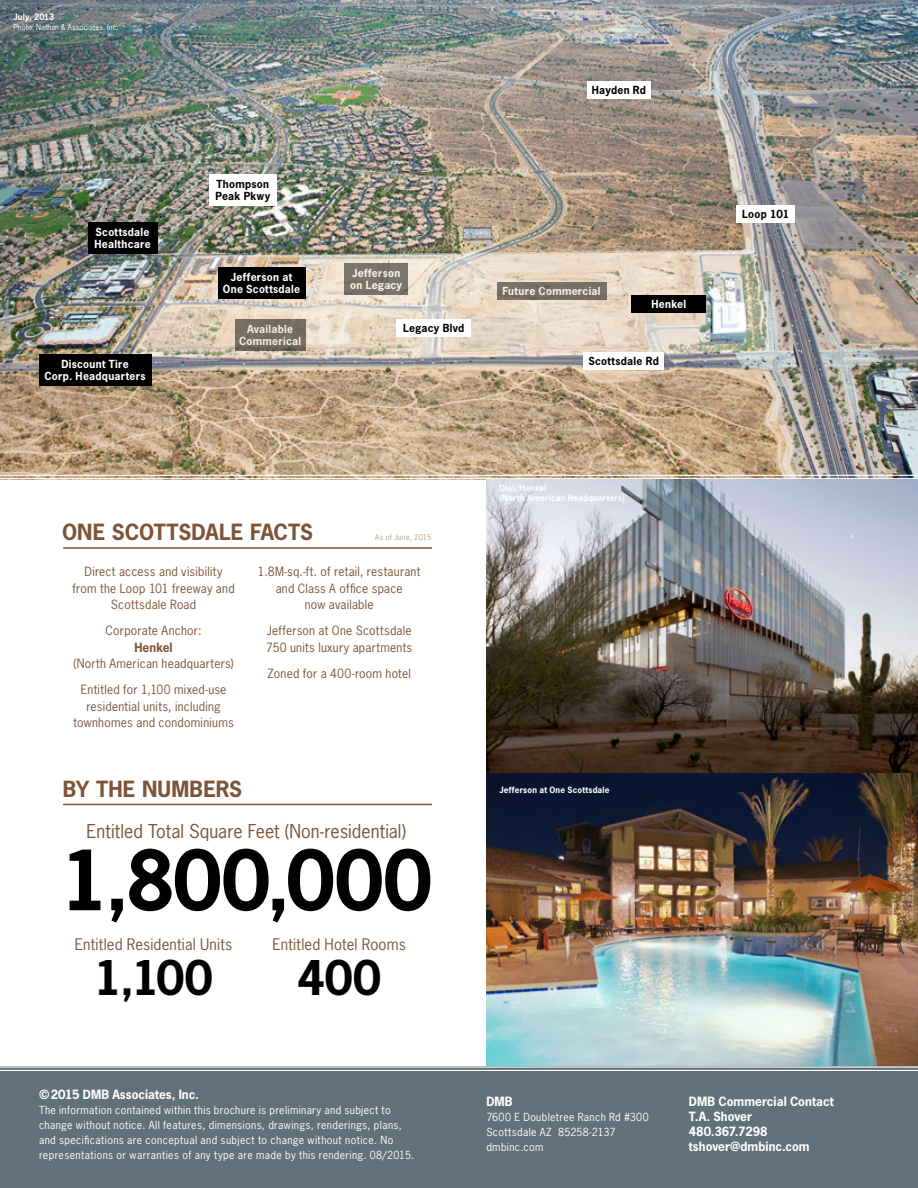
<style>
.page{position:relative;width:918px;height:1188px;background:#fff}
.page>*{position:absolute;margin:0;border:0;box-sizing:border-box;transform-origin:0 0}
.t1{font:700 78px "News Gothic Std";color:#010101}
.t2{font:700 45px "News Gothic Std";color:#010101}
.t3{font:700 21px "News Gothic Std";color:#7e5439}
.t4{font:18px "News Gothic Std";color:#7e5439}
.t5{font:15px "News Gothic Std";letter-spacing:.01em;color:#7e5439}
.t6{font:12px/16.5px "News Gothic Std";letter-spacing:.02em;color:#7e5439;text-align:center}
.t7{font:700 12px "News Gothic Std";color:#fff}
.t8{font:10.5px/15px "News Gothic Std";letter-spacing:.035em;color:#fff}
.t9{font:700 10.5px/12px "News Gothic Std";letter-spacing:.025em;color:#fff}
.t10{font:700 10.5px "News Gothic Std";letter-spacing:.025em;color:#010101}
.t11{font:700 8.25px "News Gothic Std";letter-spacing:.02em;color:#fff}
.t12{font:7.5px "News Gothic Std";letter-spacing:.015em;color:#fff}
.t13{font:7.5px "News Gothic Std";letter-spacing:.04em;color:#bc9d85}
.s1{font-weight:700}
</style>
<div class="page">
<img style="left:486px;top:479px;width:432px;height:294px">
<img style="left:486px;top:773px;width:432px;height:293px">
<img style="left:0;top:0;width:918px;height:478px">
<div style="left:0;top:1066px;width:918px;height:122px;background:#627179"></div>
<hr style="left:0;top:1070px;width:918px;height:1px;background:#fff">
<hr style="left:0;top:1066px;width:918px;height:2px;background:#fff">
<hr style="left:63px;top:804px;width:369px;height:1px;background:#7e5439">
<hr style="left:63px;top:547px;width:369px;height:2px;background:#7e5439">
<div style="left:632px;top:295px;width:74px;height:17px;background:#010101"></div>
<div style="left:88px;top:223px;width:69px;height:31px;background:#010101"></div>
<svg style="left:497px;top:283px;width:109px;height:17px;background:#766e64"></svg>
<div style="left:218px;top:267px;width:87px;height:31px;background:#010101"></div>
<div style="left:39px;top:354px;width:112px;height:31px;background:#010101"></div>
<svg style="left:345px;top:263px;width:63px;height:31px;background:#79736a"></svg>
<div style="left:587px;top:81px;width:64px;height:18px;background:#fff"></div>
<div style="left:583px;top:352px;width:81px;height:18px;background:#fff"></div>
<div style="left:209px;top:174px;width:68px;height:31px;background:#fff"></div>
<div style="left:397px;top:319px;width:74px;height:18px;background:#fff"></div>
<div style="left:737px;top:205px;width:58px;height:18px;background:#fff"></div>
<hr style="left:0;top:475px;width:918px;height:1px;background:#fff">
<div style="left:235px;top:319px;width:70px;height:31px;background:#756c60"></div>
<p class="t11" style="left:14px;top:11px;width:42px">July, 2013</p>
<p class="t12" style="left:14px;top:22px;width:107px">Photo: Nathan &amp; Associates, Inc.</p>
<p class="t9" style="left:95px;top:226px;width:58px">Scottsdale<br>Healthcare</p>
<p class="t9" style="left:61px;top:358px;width:69px">Discount Tire</p>
<p class="t9" style="left:44px;top:370px;width:103px">Corp. Headquarters</p>
<p class="t10" style="left:217px;top:177px;width:54px">Thompson</p>
<p class="t10" style="left:215px;top:189px;width:56px">Peak Pkwy</p>
<p class="t9" style="left:223px;top:271px;width:79px;text-align:center">Jefferson at<br>One Scottsdale</p>
<p class="t9" style="left:239px;top:323px;width:64px;text-align:center">Available<br>Commerical</p>
<p class="t10" style="left:592px;top:83px;width:56px">Hayden Rd</p>
<p class="t9" style="left:350px;top:266px;width:53px">Jefferson on Legacy</p>
<p class="t10" style="left:403px;top:321px;width:63px">Legacy Blvd</p>
<p class="t9" style="left:502px;top:285px;width:100px">Future Commercial</p>
<p class="t9" style="left:652px;top:298px;width:36px">Henkel</p>
<p class="t10" style="left:589px;top:354px;width:72px">Scottsdale Rd</p>
<p class="t10" style="left:742px;top:207px;width:48px">Loop 101</p>
<p class="t3" style="left:62px;top:518px;width:253px">ONE SCOTTSDALE FACTS</p>
<p class="t13" style="left:375px;top:532px;width:58px">As of June, 2015</p>
<p class="t6" style="left:72px;top:563px;width:164px">Direct access and visibility from the Loop 101 freeway and<br>Scottsdale Road</p>
<p class="t6" style="left:73px;top:622px;width:162px">Corporate Anchor:<br><span class="s1">Henkel<br></span>(North American headquarters)</p>
<p class="t6" style="left:73px;top:681px;width:162px">Entitled for 1,100 mixed-use residential units, including townhomes and condominiums</p>
<p class="t6" style="left:258px;top:563px;width:164px">1.8M-sq.-ft. of retail, restaurant and Class A office space<br>now available</p>
<p class="t6" style="left:266px;top:622px;width:148px;text-align:left">Jefferson at One Scottsdale<br>750 units luxury apartments</p>
<p class="t6" style="left:268px;top:665px;width:145px">Zoned for a 400-room hotel</p>
<p class="t3" style="left:63px;top:775px;width:181px">BY THE NUMBERS</p>
<p class="t4" style="left:87px;top:819px;width:321px">Entitled Total Square Feet (Non-residential)</p>
<p class="t1" style="left:61px;top:829px;width:373px">1,800,000</p>
<p class="t5" style="left:75px;top:935px;width:159px">Entitled Residential Units</p>
<p class="t2" style="left:94px;top:948px;width:120px">1,100</p>
<p class="t5" style="left:272px;top:935px;width:135px">Entitled Hotel Rooms</p>
<p class="t2" style="left:297px;top:948px;width:86px">400</p>
<p class="t7" style="left:39px;top:1086px;width:161px">©2015 DMB Associates, Inc.</p>
<p class="t8" style="left:39px;top:1102px;width:377px">The information contained within this brochure is preliminary and subject to change without notice. All features, dimensions, drawings, renderings, plans, and specifications are conceptual and subject to change without notice. No representations or warranties of any type are made by this rendering. 08/2015.</p>
<p class="t11" style="left:500px;top:482px;width:49px">Dial/Henkel</p>
<p class="t11" style="left:500px;top:492px;width:127px">(North American Headquarters)</p>
<p class="t11" style="left:500px;top:491px;width:113px">Street Perspective (Planned)</p>
<p class="t11" style="left:500px;top:784px;width:112px">Jefferson at One Scottsdale</p>
<p class="t7" style="left:486px;top:1094px;width:28px">DMB</p>
<p class="t8" style="left:486px;top:1110px;width:164px">7600 E Doubletree Ranch Rd #300</p>
<p class="t8" style="left:486px;top:1125px;width:131px">Scottsdale AZ 85258-2137</p>
<p class="t8" style="left:486px;top:1140px;width:59px">dmbinc.com</p>
<p class="t7" style="left:689px;top:1094px;width:146px">DMB Commercial Contact</p>
<p class="t7" style="left:689px;top:1109px;width:65px">T.A. Shover</p>
<p class="t7" style="left:689px;top:1124px;width:80px">480.367.7298</p>
<p class="t7" style="left:689px;top:1139px;width:122px">tshover@dmbinc.com</p>
</div>
